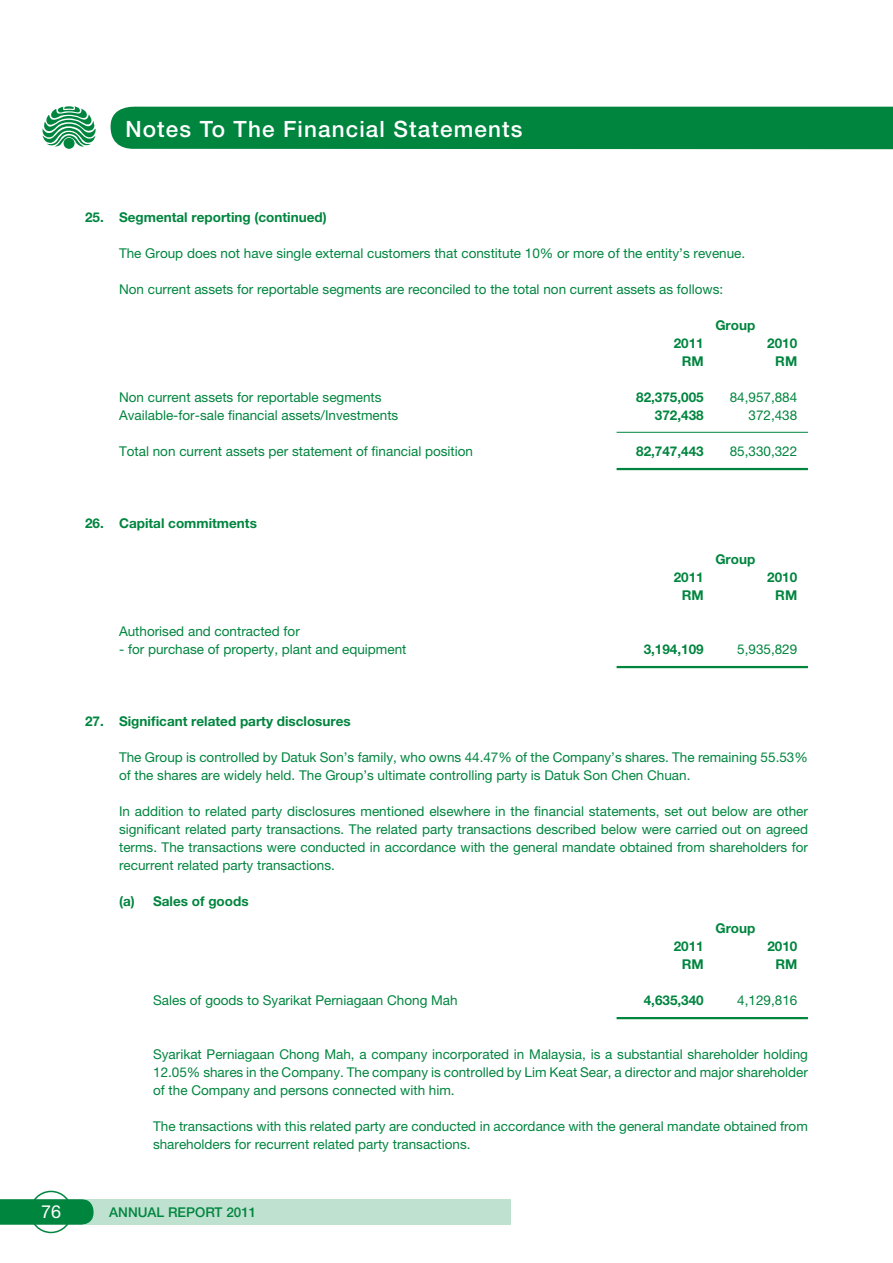
<style>
.page{position:relative;width:893px;height:1263px;background:#fff}
.page>*{position:absolute;margin:0;border:0;box-sizing:border-box;transform-origin:0 0}
.t1{font:500 22.5px "Helvetica Neue LT Std";letter-spacing:.05em;color:#fff}
.t2{font:18px "Helvetica Neue LT Std";color:#fff}
.t3{font:13.5px/18px "Helvetica Neue LT Std";color:#00853f}
.t4{font:700 13.5px "Helvetica Neue LT Std";color:#00853f}
.t5{font:500 13.5px "Helvetica Neue LT Std";color:#00853f}
</style>
<div class="page">
<svg style="left:42px;top:106px;width:54px;height:42px"></svg>
<div style="left:85px;top:1199px;width:425px;height:26px;background:#bfe1cf"></div>
<svg style="left:0;top:1199px;width:94px;height:26px"></svg>
<div style="left:30px;top:1191px;width:42px;height:42px;border:2px solid #00853f;border-radius:50%"></div>
<div style="left:111px;top:106px;width:782px;height:43px;background:#00853f"></div>
<hr style="left:617px;top:432px;width:191px;height:1px;background:#00853f">
<hr style="left:617px;top:468px;width:191px;height:2px;background:#00853f">
<hr style="left:617px;top:666px;width:191px;height:2px;background:#00853f">
<hr style="left:617px;top:1017px;width:191px;height:2px;background:#00853f">
<h1 class="t1" style="left:125px;top:115px;width:398px">Notes To The Financial Statements</h1>
<p class="t4" style="left:85px;top:209px;width:243px">25. Segmental reporting (continued)</p>
<p class="t3" style="left:119px;top:244px;width:628px">The Group does not have single external customers that constitute 10% or more of the entity’s revenue.</p>
<p class="t3" style="left:119px;top:280px;width:606px">Non current assets for reportable segments are reconciled to the total non current assets as follows:</p>
<p class="t4" style="left:715px;top:317px;width:42px">Group</p>
<p class="t4" style="left:674px;top:335px;width:32px">2011</p>
<p class="t4" style="left:767px;top:335px;width:32px">2010</p>
<p class="t4" style="left:682px;top:353px;width:23px">RM</p>
<p class="t4" style="left:775px;top:353px;width:23px">RM</p>
<p class="t3" style="left:119px;top:388px;width:264px">Non current assets for reportable segments</p>
<p class="t4" style="left:636px;top:389px;width:69px">82,375,005</p>
<p class="t3" style="left:730px;top:388px;width:69px">84,957,884</p>
<p class="t3" style="left:119px;top:406px;width:281px">Available-for-sale financial assets/Investments</p>
<p class="t4" style="left:655px;top:407px;width:50px">372,438</p>
<p class="t3" style="left:748px;top:406px;width:50px">372,438</p>
<p class="t3" style="left:119px;top:442px;width:356px">Total non current assets per statement of financial position</p>
<p class="t4" style="left:636px;top:443px;width:69px">82,747,443</p>
<p class="t3" style="left:730px;top:442px;width:69px">85,330,322</p>
<p class="t4" style="left:85px;top:515px;width:173px">26. Capital commitments</p>
<p class="t4" style="left:715px;top:551px;width:42px">Group</p>
<p class="t4" style="left:674px;top:569px;width:32px">2011</p>
<p class="t4" style="left:767px;top:569px;width:32px">2010</p>
<p class="t4" style="left:682px;top:587px;width:23px">RM</p>
<p class="t4" style="left:775px;top:587px;width:23px">RM</p>
<p class="t3" style="left:119px;top:622px;width:182px">Authorised and contracted for</p>
<p class="t3" style="left:119px;top:640px;width:289px">- for purchase of property, plant and equipment</p>
<p class="t4" style="left:644px;top:641px;width:62px">3,194,109</p>
<p class="t3" style="left:737px;top:640px;width:62px">5,935,829</p>
<p class="t4" style="left:85px;top:713px;width:267px">27. Significant related party disclosures</p>
<p class="t3" style="left:119px;top:748px;width:690px">The Group is controlled by Datuk Son’s family, who owns 44.47% of the Company’s shares. The remaining 55.53% of the shares are widely held. The Group’s ultimate controlling party is Datuk Son Chen Chuan.</p>
<p class="t3" style="left:119px;top:802px;width:690px;text-align:justify">In addition to related party disclosures mentioned elsewhere in the financial statements, set out below are other significant related party transactions. The related party transactions described below were carried out on agreed terms. The transactions were conducted in accordance with the general mandate obtained from shareholders for recurrent related party transactions.</p>
<p class="t4" style="left:119px;top:893px;width:131px">(a) Sales of goods</p>
<p class="t4" style="left:715px;top:920px;width:42px">Group</p>
<p class="t4" style="left:674px;top:938px;width:32px">2011</p>
<p class="t4" style="left:767px;top:938px;width:32px">2010</p>
<p class="t4" style="left:682px;top:956px;width:23px">RM</p>
<p class="t4" style="left:775px;top:956px;width:23px">RM</p>
<p class="t3" style="left:153px;top:991px;width:306px">Sales of goods to Syarikat Perniagaan Chong Mah</p>
<p class="t4" style="left:644px;top:992px;width:62px">4,635,340</p>
<p class="t3" style="left:737px;top:991px;width:62px">4,129,816</p>
<p class="t3" style="left:153px;top:1045px;width:656px;text-align:justify">Syarikat Perniagaan Chong Mah, a company incorporated in Malaysia, is a substantial shareholder holding 12.05% shares in the Company. The company is controlled by Lim Keat Sear, a director and major shareholder of the Company and persons connected with him.</p>
<p class="t3" style="left:153px;top:1117px;width:656px">The transactions with this related party are conducted in accordance with the general mandate obtained from shareholders for recurrent related party transactions.</p>
<h2 class="t2" style="left:41px;top:1200px;width:22px">76</h2>
<p class="t5" style="left:109px;top:1204px;width:149px">ANNUAL REPORT 2011</p>
</div>
